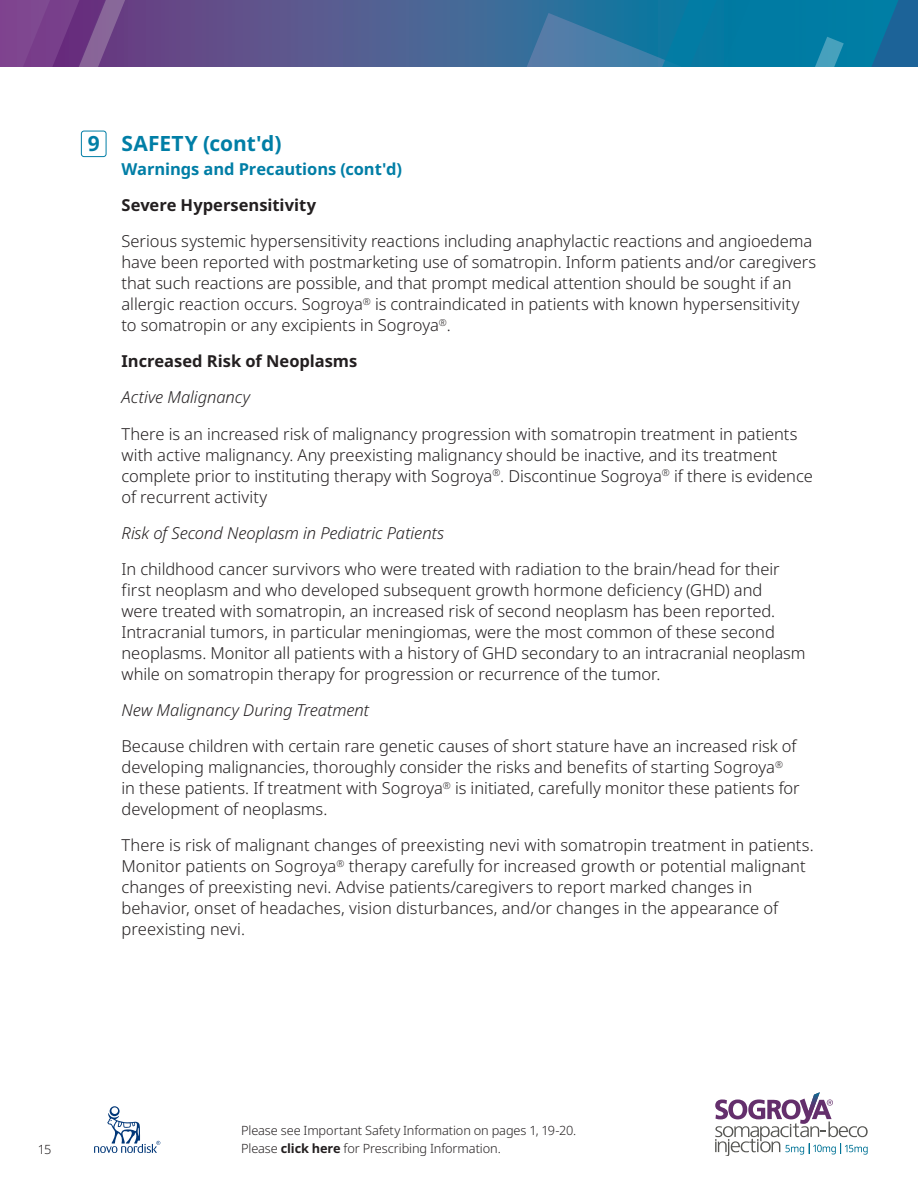
<style>
.page{position:relative;width:918px;height:1188px;background:#fff}
.page>*{position:absolute;margin:0;border:0;box-sizing:border-box;transform-origin:0 0}
.Head_head_1{font:700 21px "Noto Sans";letter-spacing:.005em;color:#007ea6}
.Body_text_INDENT{font:300 16.5px/21px "Noto Sans";letter-spacing:-.005em;color:#231f20}
.Body_text_INDENT-2{font:italic 300 16.5px "Noto Sans";letter-spacing:-.005em;color:#231f20}
.Body_text_INDENT-3{font:700 16.5px "Noto Sans";color:#231f20}
.Body_text_INDENT-4{font:700 16.5px "Noto Sans";letter-spacing:-.005em;color:#007ea6}
.t1{font:300 12.75px "Noto Sans";letter-spacing:-.005em;color:#231f20}
.s1{font-weight:700}
</style>
<div class="page">
<div style="left:0;top:0;width:918px;height:67px;background:#634c88"></div>
<svg style="left:0;top:0;width:135px;height:67px;background:#754289"></svg>
<svg style="left:272px;top:0;width:646px;height:67px;background:#2c709c"></svg>
<svg style="left:94px;top:1106px;width:66px;height:47px"></svg>
<svg style="left:715px;top:1092px;width:153px;height:63px"></svg>
<div style="left:81px;top:131px;width:25px;height:26px;border:1px solid #007ea6;border-radius:3px"></div>
<p class="Head_head_1" style="left:88px;top:131px;width:195px">9 SAFETY (cont'd)</p>
<p class="Body_text_INDENT-4" style="left:122px;top:160px;width:282px">Warnings and Precautions (cont'd)</p>
<p class="Body_text_INDENT-3" style="left:122px;top:196px;width:196px">Severe Hypersensitivity</p>
<p class="Body_text_INDENT" style="left:122px;top:231px;width:696px">Serious systemic hypersensitivity reactions including anaphylactic reactions and angioedema have been reported with postmarketing use of somatropin. Inform patients and/or caregivers that such reactions are possible, and that prompt medical attention should be sought if an allergic reaction occurs. Sogroya<sup>®</sup> is contraindicated in patients with known hypersensitivity to somatropin or any excipients in Sogroya<sup>®</sup>.</p>
<p class="Body_text_INDENT-3" style="left:122px;top:352px;width:237px">Increased Risk of Neoplasms</p>
<p class="Body_text_INDENT-2" style="left:122px;top:386px;width:130px">Active Malignancy</p>
<p class="Body_text_INDENT" style="left:122px;top:423px;width:693px">There is an increased risk of malignancy progression with somatropin treatment in patients with active malignancy. Any preexisting malignancy should be inactive, and its treatment complete prior to instituting therapy with Sogroya<sup>®</sup>. Discontinue Sogroya<sup>®</sup> if there is evidence of recurrent activity</p>
<p class="Body_text_INDENT-2" style="left:122px;top:521px;width:324px">Risk of Second Neoplasm in Pediatric Patients</p>
<p class="Body_text_INDENT" style="left:122px;top:559px;width:686px">In childhood cancer survivors who were treated with radiation to the brain/head for their first neoplasm and who developed subsequent growth hormone deficiency (GHD) and<br>were treated with somatropin, an increased risk of second neoplasm has been reported.<br>Intracranial tumors, in particular meningiomas, were the most common of these second neoplasms. Monitor all patients with a history of GHD secondary to an intracranial neoplasm while on somatropin therapy for progression or recurrence of the tumor.</p>
<p class="Body_text_INDENT-2" style="left:122px;top:698px;width:249px">New Malignancy During Treatment</p>
<p class="Body_text_INDENT" style="left:122px;top:736px;width:680px">Because children with certain rare genetic causes of short stature have an increased risk of developing malignancies, thoroughly consider the risks and benefits of starting Sogroya<sup>® </sup>in these patients. If treatment with Sogroya<sup>®</sup> is initiated, carefully monitor these patients for development of neoplasms.</p>
<p class="Body_text_INDENT" style="left:122px;top:835px;width:694px">There is risk of malignant changes of preexisting nevi with somatropin treatment in patients.<br>Monitor patients on Sogroya<sup>®</sup> therapy carefully for increased growth or potential malignant changes of preexisting nevi. Advise patients/caregivers to report marked changes in behavior, onset of headaches, vision disturbances, and/or changes in the appearance of preexisting nevi.</p>
<p class="t1" style="left:241px;top:1122px;width:337px">Please see Important Safety Information on pages 1, 19-20.</p>
<p class="t1" style="left:38px;top:1140px;width:15px">15</p>
<p class="t1" style="left:241px;top:1140px;width:261px">Please <span class="s1">click here</span> for Prescribing Information.</p>
</div>
